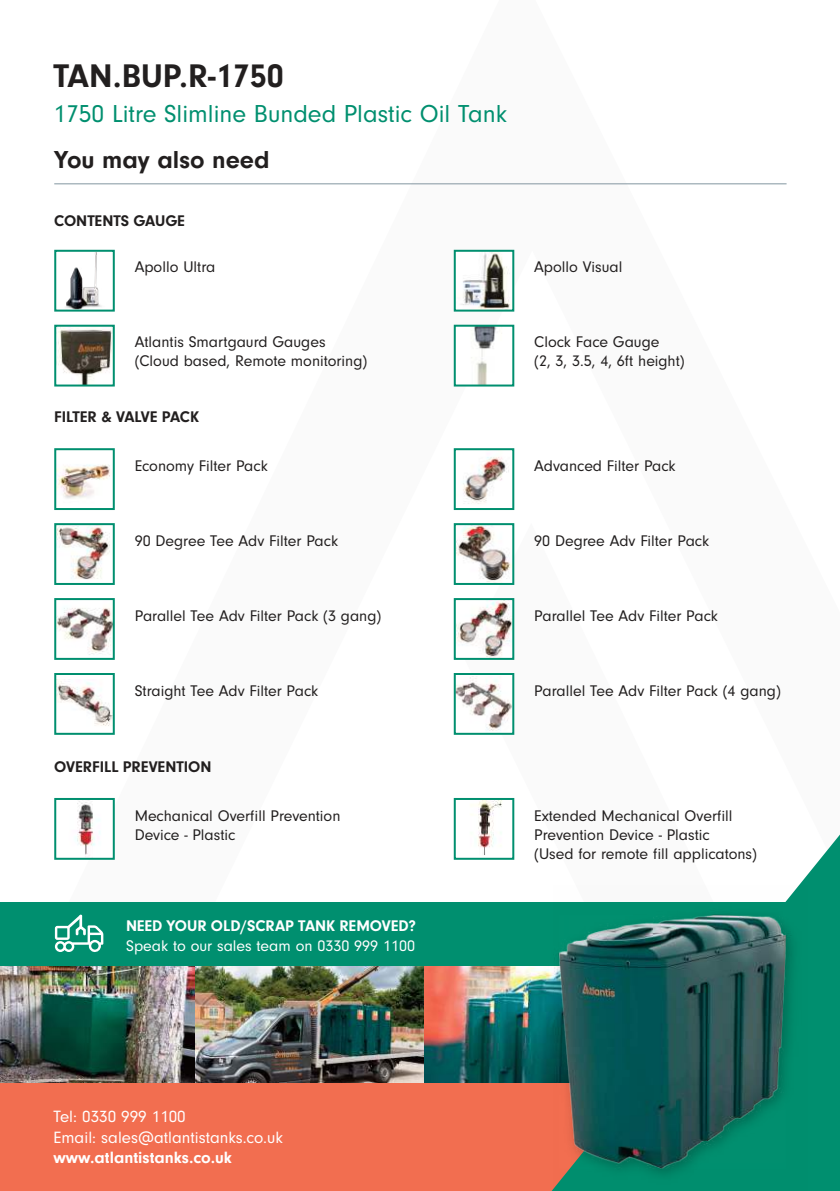
<style>
.page{position:relative;width:840px;height:1191px;background:#fff}
.page>*{position:absolute;margin:0;border:0;box-sizing:border-box;transform-origin:0 0}
.t1{font:700 34px "Neuzeit Gro";color:#221f1f}
.t2{font:25.4px "Neuzeit Gro";color:#008f6f}
.t3{font:700 25.4px "Neuzeit Gro";color:#221f1f}
.t4{font:17px/20.4px "Neuzeit Gro";color:#fff}
.t5{font:700 17px "Neuzeit Gro";color:#fff}
.t6{font:16px/19.2px "Neuzeit Gro";color:#221f1f}
.t7{font:700 16px "Neuzeit Gro";color:#221f1f}
.t8{font:16px "Neuzeit Gro";color:#fff}
.t9{font:700 16px "Neuzeit Gro";color:#fff}
</style>
<div class="page">
<img style="left:0;top:966px;width:195px;height:117px">
<img style="left:423px;top:966px;width:104px;height:117px">
<img style="left:195px;top:966px;width:228px;height:117px">
<div style="left:0;top:902px;width:795px;height:64px;background:#008f6f"></div>
<hr style="left:54px;top:183px;width:732px;height:1px;background:#8396a0">
<div style="left:0;top:1083px;width:839px;height:108px;background:#f26e50"></div>
<svg style="left:527px;top:836px;width:312px;height:355px"></svg>
<img style="left:66px;top:253px;width:36px;height:55px">
<div style="left:54px;top:250px;width:61px;height:61px;border:2px solid #008f6f"></div>
<img style="left:461px;top:253px;width:49px;height:55px">
<div style="left:453px;top:250px;width:61px;height:61px;border:2px solid #008f6f"></div>
<img style="left:58px;top:328px;width:54px;height:55px">
<div style="left:54px;top:325px;width:61px;height:61px;border:2px solid #008f6f"></div>
<img style="left:471px;top:328px;width:26px;height:55px">
<div style="left:453px;top:325px;width:61px;height:61px;border:2px solid #008f6f"></div>
<img style="left:463px;top:457px;width:46px;height:47px">
<div style="left:453px;top:448px;width:61px;height:62px;border:2px solid #008f6f"></div>
<img style="left:57px;top:464px;width:53px;height:35px">
<div style="left:54px;top:448px;width:61px;height:62px;border:2px solid #008f6f"></div>
<img style="left:456px;top:526px;width:55px;height:56px">
<div style="left:453px;top:523px;width:61px;height:62px;border:2px solid #008f6f"></div>
<img style="left:57px;top:526px;width:53px;height:54px">
<div style="left:54px;top:523px;width:61px;height:62px;border:2px solid #008f6f"></div>
<img style="left:456px;top:601px;width:55px;height:56px">
<div style="left:453px;top:598px;width:61px;height:62px;border:2px solid #008f6f"></div>
<img style="left:57px;top:607px;width:55px;height:48px">
<div style="left:54px;top:598px;width:61px;height:62px;border:2px solid #008f6f"></div>
<img style="left:456px;top:676px;width:55px;height:55px">
<div style="left:453px;top:673px;width:61px;height:62px;border:2px solid #008f6f"></div>
<img style="left:57px;top:679px;width:55px;height:47px">
<div style="left:54px;top:673px;width:61px;height:62px;border:2px solid #008f6f"></div>
<img style="left:75px;top:801px;width:25px;height:54px">
<div style="left:54px;top:798px;width:61px;height:61px;border:2px solid #008f6f"></div>
<img style="left:471px;top:801px;width:31px;height:54px">
<div style="left:453px;top:798px;width:61px;height:61px;border:2px solid #008f6f"></div>
<svg style="left:55px;top:914px;width:48px;height:38px"></svg>
<img style="left:540px;top:872px;width:288px;height:319px">
<img style="left:553px;top:885px;width:253px;height:306px">
<h1 class="t1" style="left:53px;top:63px;width:232px">TAN.BUP.R-1750</h1>
<h2 class="t2" style="left:53px;top:104px;width:455px">1750 Litre Slimline Bunded Plastic Oil Tank</h2>
<h2 class="t3" style="left:54px;top:150px;width:217px">You may also need</h2>
<p class="t7" style="left:54px;top:215px;width:132px">CONTENTS GAUGE</p>
<p class="t6" style="left:135px;top:259px;width:82px">Apollo Ultra</p>
<p class="t6" style="left:534px;top:259px;width:90px">Apollo Visual</p>
<p class="t6" style="left:135px;top:334px;width:234px">Atlantis Smartgaurd Gauges (Cloud based, Remote monitoring)</p>
<p class="t6" style="left:534px;top:334px;width:152px">Clock Face Gauge<br>(2, 3, 3.5, 4, 6ft height)</p>
<p class="t7" style="left:54px;top:411px;width:146px">FILTER &amp; VALVE PACK</p>
<p class="t6" style="left:135px;top:457px;width:134px">Economy Filter Pack</p>
<p class="t6" style="left:534px;top:457px;width:143px">Advanced Filter Pack</p>
<p class="t6" style="left:135px;top:532px;width:205px">90 Degree Tee Adv Filter Pack</p>
<p class="t6" style="left:534px;top:532px;width:176px">90 Degree Adv Filter Pack</p>
<p class="t6" style="left:135px;top:607px;width:248px">Parallel Tee Adv Filter Pack (3 gang)</p>
<p class="t6" style="left:534px;top:607px;width:185px">Parallel Tee Adv Filter Pack</p>
<p class="t6" style="left:135px;top:682px;width:185px">Straight Tee Adv Filter Pack</p>
<p class="t6" style="left:534px;top:682px;width:248px">Parallel Tee Adv Filter Pack (4 gang)</p>
<p class="t7" style="left:54px;top:761px;width:159px">OVERFILL PREVENTION</p>
<p class="t6" style="left:135px;top:807px;width:207px">Mechanical Overfill Prevention<br>Device - Plastic</p>
<p class="t6" style="left:534px;top:807px;width:224px">Extended Mechanical Overfill<br>Prevention Device - Plastic<br>(Used for remote fill applicatons)</p>
<p class="t9" style="left:126px;top:920px;width:291px">NEED YOUR OLD/SCRAP TANK REMOVED?</p>
<p class="t8" style="left:126px;top:939px;width:290px">Speak to our sales team on 0330 999 1100</p>
<p class="t4" style="left:53px;top:1108px;width:231px">Tel: 0330 999 1100<br>Email: sales@atlantistanks.co.uk</p>
<p class="t5" style="left:53px;top:1151px;width:180px">www.atlantistanks.co.uk</p>
</div>
